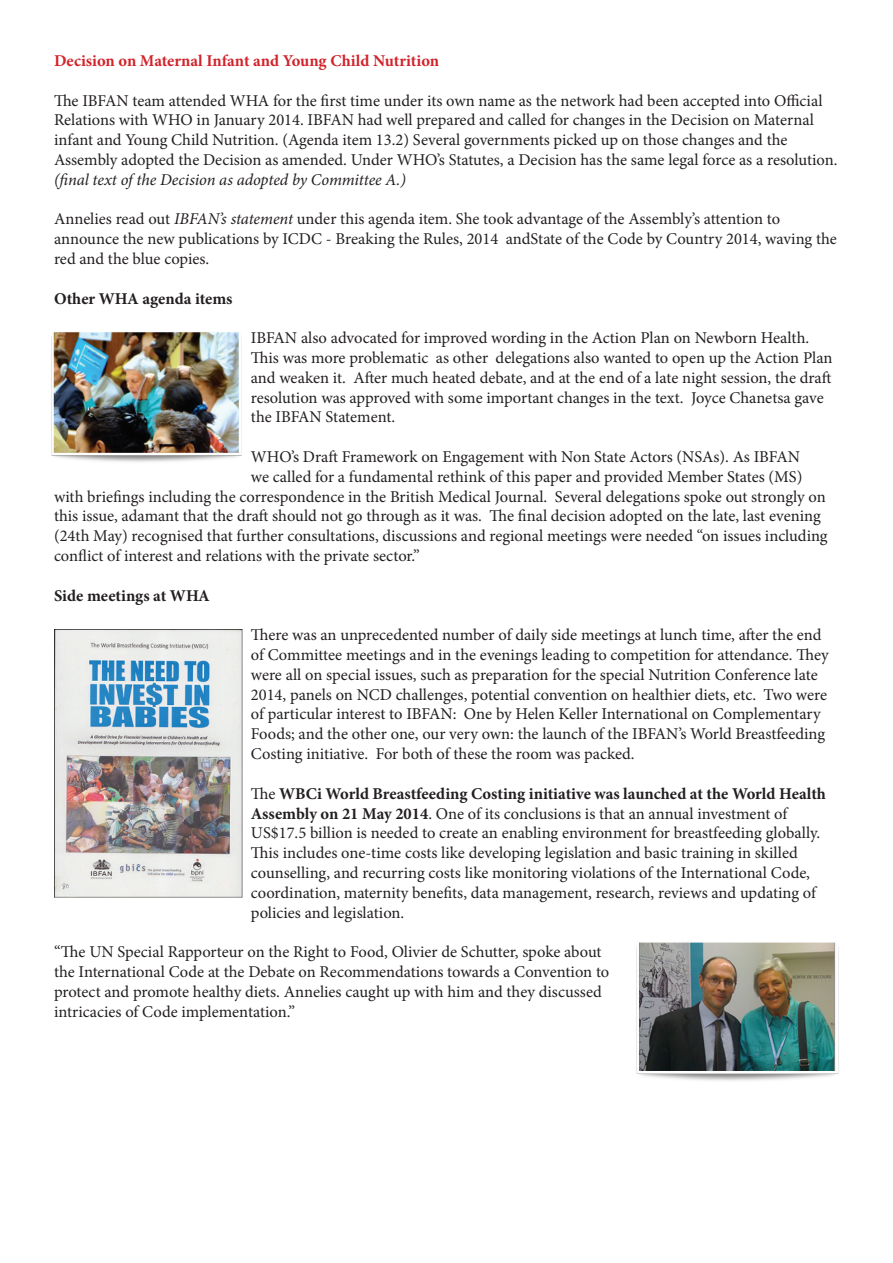
<style>
.page{position:relative;width:893px;height:1263px;background:#fff}
.page>*{position:absolute;margin:0;border:0;box-sizing:border-box;transform-origin:0 0}
.t1{font:16.5px/19.8px "Minion Pro";color:#231f20}
.t2{font:700 16.5px "Minion Pro";letter-spacing:-.005em;color:#d1232a}
.t3{font:italic 16.5px "Minion Pro";letter-spacing:-.005em;color:#231f20}
.t4{font:700 16.5px "Minion Pro";color:#231f20}
.s1{font-style:italic}
.s2{font-weight:700}
</style>
<div class="page">
<img style="left:51px;top:332px;width:191px;height:130px">
<img style="left:636px;top:942px;width:203px;height:139px">
<img style="left:54px;top:629px;width:188px;height:268px">
<p class="t2" style="left:54px;top:49px;width:387px">Decision on Maternal Infant and Young Child Nutrition</p>
<p class="t1" style="left:54px;top:91px;width:785px">The IBFAN team attended WHA for the first time under its own name as the network had been accepted into Official Relations with WHO in January 2014. IBFAN had well prepared and called for changes in the Decision on Maternal infant and Young Child Nutrition. (Agenda item 13.2) Several governments picked up on those changes and the Assembly adopted the Decision as amended. Under WHO’s Statutes, a Decision has the same legal force as a resolution.</p>
<p class="t3" style="left:54px;top:168px;width:353px">(final text of the Decision as adopted by Committee A.)</p>
<p class="t1" style="left:54px;top:209px;width:784px">Annelies read out <span class="s1">IBFAN’s statement</span> under this agenda item. She took advantage of the Assembly’s attention to announce the new publications by ICDC - Breaking the Rules, 2014 andState of the Code by Country 2014, waving the red and the blue copies.</p>
<p class="t4" style="left:54px;top:287px;width:180px">Other WHA agenda items</p>
<p class="t1" style="left:251px;top:328px;width:583px">IBFAN also advocated for improved wording in the Action Plan on Newborn Health.<br>This was more problematic as other delegations also wanted to open up the Action Plan and weaken it. After much heated debate, and at the end of a late night session, the draft resolution was approved with some important changes in the text. Joyce Chanetsa gave the IBFAN Statement.</p>
<p class="t1" style="left:251px;top:447px;width:551px">WHO’s Draft Framework on Engagement with Non State Actors (NSAs). As IBFAN</p>
<p class="t1" style="left:251px;top:467px;width:553px">we called for a fundamental rethink of this paper and provided Member States (MS)</p>
<p class="t1" style="left:54px;top:487px;width:773px">with briefings including the correspondence in the British Medical Journal. Several delegations spoke out strongly on</p>
<p class="t1" style="left:54px;top:506px;width:768px">this issue, adamant that the draft should not go through as it was. The final decision adopted on the late, last evening</p>
<p class="t1" style="left:54px;top:526px;width:775px">(24th May) recognised that further consultations, discussions and regional meetings were needed “on issues including</p>
<p class="t1" style="left:54px;top:546px;width:367px">conflict of interest and relations with the private sector.”</p>
<p class="t4" style="left:54px;top:584px;width:157px">Side meetings at WHA</p>
<p class="t1" style="left:251px;top:625px;width:579px">There was an unprecedented number of daily side meetings at lunch time, after the end of Committee meetings and in the evenings leading to competition for attendance. They were all on special issues, such as preparation for the special Nutrition Conference late 2014, panels on NCD challenges, potential convention on healthier diets, etc. Two were of particular interest to IBFAN: One by Helen Keller International on Complementary Foods; and the other one, our very own: the launch of the IBFAN’s World Breastfeeding Costing initiative. For both of these the room was packed.</p>
<p class="t1" style="left:251px;top:784px;width:577px">The <span class="s2">WBCi World Breastfeeding Costing initiative was launched at the World Health Assembly on 21 May 2014</span>. One of its conclusions is that an annual investment of US$17.5 billion is needed to create an enabling environment for breastfeeding globally.<br>This includes one-time costs like developing legislation and basic training in skilled counselling, and recurring costs like monitoring violations of the International Code, coordination, maternity benefits, data management, research, reviews and updating of policies and legislation.</p>
<p class="t1" style="left:54px;top:942px;width:557px">“The UN Special Rapporteur on the Right to Food, Olivier de Schutter, spoke about the International Code at the Debate on Recommendations towards a Convention to protect and promote healthy diets. Annelies caught up with him and they discussed intricacies of Code implementation.”</p>
</div>
